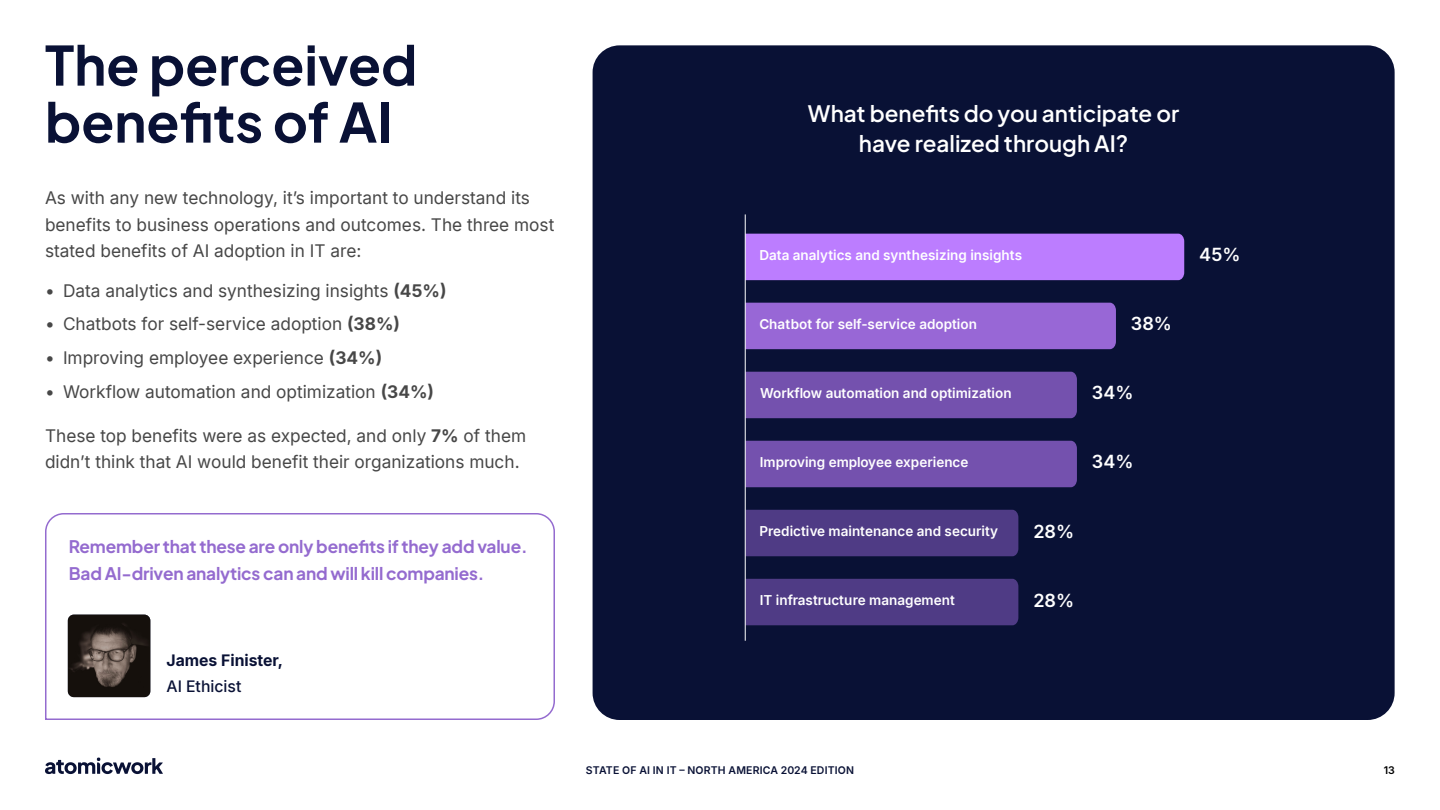
<style>
.page{position:relative;width:1440px;height:810px;background:#fff}
.page>*{position:absolute;margin:0;border:0;box-sizing:border-box;transform-origin:0 0}
.t1{font:700 54px "Plus Jakarta Sans";color:#091135}
.t2{font:600 22.5px "Plus Jakarta Sans";color:#fff}
.t3{font:600 18px "Inter";color:#fff}
.t4{font:17.25px/26.2px "Inter";color:#474747}
.t5{font:700 17.25px/27px "Plus Jakarta Sans";letter-spacing:-.01em;color:#946bcf}
.t6{font:700 15.75px "Inter";color:#091135}
.t7{font:500 15.75px "Inter";color:#091135}
.t8{font:600 13.5px "Inter";color:#fff}
.t9{font:600 10.5px "Inter";letter-spacing:.015em;color:#091135}
.t10{font:600 10.5px "Inter";color:#000}
.s1{font-weight:700}
</style>
<div class="page">
<svg style="left:45px;top:513px;width:510px;height:207px"></svg>
<div style="left:593px;top:45px;width:802px;height:675px;background:#091135;border-radius:27px"></div>
<div style="left:746px;top:234px;width:438px;height:46px;background:#bc7dff"></div>
<div style="left:746px;top:303px;width:370px;height:46px;background:#9867d6"></div>
<div style="left:746px;top:372px;width:331px;height:46px;background:#7451ae"></div>
<div style="left:746px;top:441px;width:331px;height:46px;background:#7451ae"></div>
<div style="left:746px;top:510px;width:272px;height:46px;background:#4f3b85"></div>
<div style="left:746px;top:579px;width:272px;height:46px;background:#4f3b85"></div>
<hr style="left:745px;top:214px;width:1px;height:427px;background:#fff">
<svg style="left:45px;top:758px;width:118px;height:16px"></svg>
<img style="left:68px;top:615px;width:82px;height:82px">
<p class="t1" style="left:45px;top:17px;width:374px">The perceived</p>
<p class="t1" style="left:45px;top:74px;width:349px">benefits of AI</p>
<p class="t4" style="left:45px;top:184px;width:511px">As with any new technology, it’s important to understand its benefits to business operations and outcomes. The three most stated benefits of AI adoption in IT are:</p>
<p class="t4" style="left:45px;top:277px;width:403px">• Data analytics and synthesizing insights <span class="s1">(45%)</span></p>
<p class="t4" style="left:45px;top:310px;width:357px">• Chatbots for self-service adoption <span class="s1">(38%)</span></p>
<p class="t4" style="left:45px;top:344px;width:339px">• Improving employee experience <span class="s1">(34%)</span></p>
<p class="t4" style="left:45px;top:378px;width:391px">• Workflow automation and optimization <span class="s1">(34%)</span></p>
<p class="t4" style="left:45px;top:422px;width:483px">These top benefits were as expected, and only <span class="s1">7%</span> of them didn’t think that AI would benefit their organizations much.</p>
<p class="t5" style="left:69px;top:531px;width:460px">Remember that these are only benefits if they add value.<br>Bad AI-driven analytics can and will kill companies.</p>
<p class="t6" style="left:166px;top:648px;width:118px">James Finister,</p>
<p class="t7" style="left:166px;top:674px;width:76px">AI Ethicist</p>
<p class="t2" style="left:808px;top:94px;width:373px">What benefits do you anticipate or</p>
<p class="t2" style="left:859px;top:124px;width:271px">have realized through AI?</p>
<p class="t8" style="left:759px;top:245px;width:264px">Data analytics and synthesizing insights</p>
<p class="t3" style="left:1199px;top:241px;width:43px">45%</p>
<p class="t8" style="left:759px;top:314px;width:219px">Chatbot for self-service adoption</p>
<p class="t3" style="left:1131px;top:310px;width:43px">38%</p>
<p class="t8" style="left:760px;top:383px;width:253px">Workflow automation and optimization</p>
<p class="t3" style="left:1092px;top:379px;width:43px">34%</p>
<p class="t8" style="left:760px;top:452px;width:210px">Improving employee experience</p>
<p class="t3" style="left:1092px;top:448px;width:43px">34%</p>
<p class="t8" style="left:760px;top:521px;width:240px">Predictive maintenance and security</p>
<p class="t3" style="left:1033px;top:518px;width:42px">28%</p>
<p class="t8" style="left:760px;top:590px;width:196px">IT infrastructure management</p>
<p class="t3" style="left:1033px;top:587px;width:42px">28%</p>
<p class="t9" style="left:586px;top:762px;width:270px">STATE OF AI IN IT – NORTH AMERICA 2024 EDITION</p>
<p class="t10" style="left:1384px;top:762px;width:13px">13</p>
</div>
